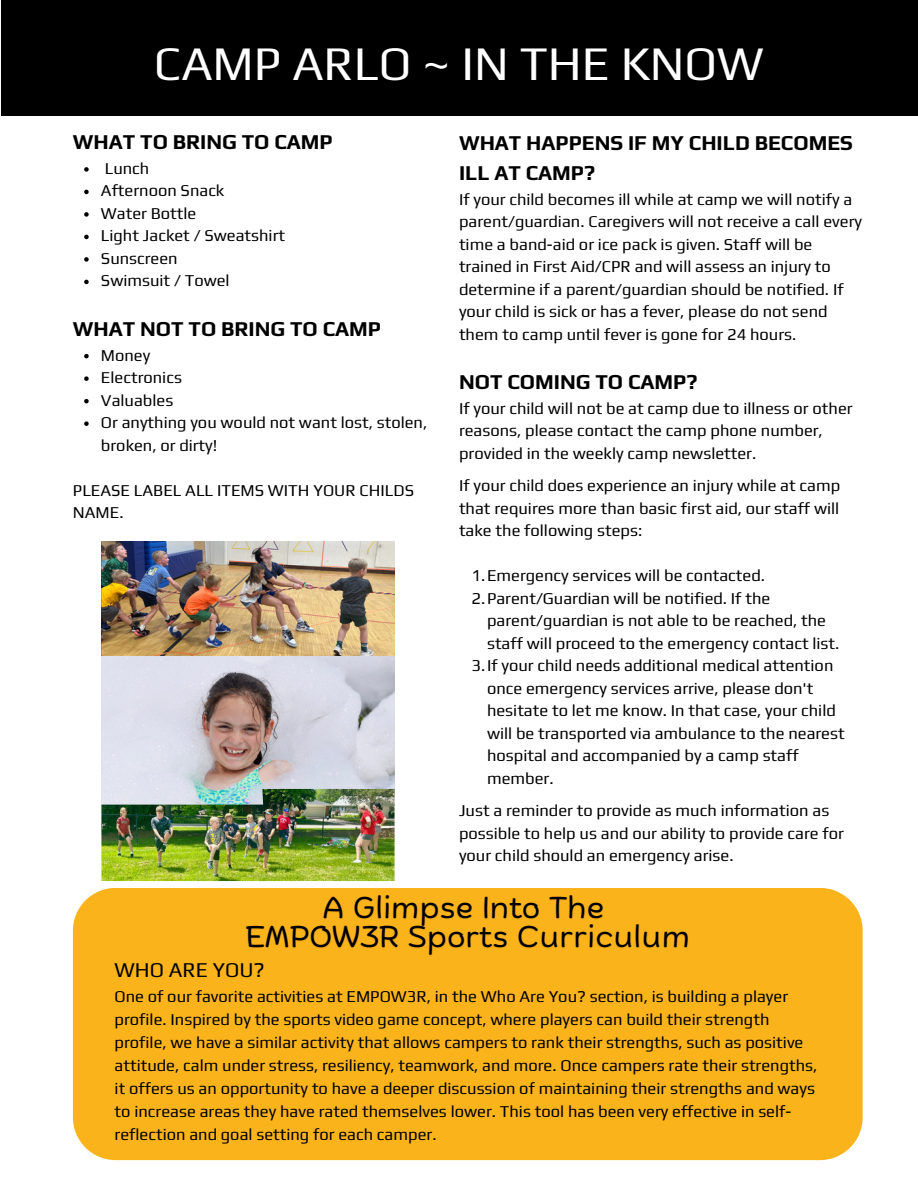
<style>
.page{position:relative;width:918px;height:1188px;background:#fff}
.page>*{position:absolute;margin:0;border:0;box-sizing:border-box;transform-origin:0 0}
.t1{font:48px "Play";color:#fff}
.t2{font:30px "Biski";color:#000}
.t3{font:700 21px/29.4px "Play";color:#000}
.t4{font:21px "Play";color:#000}
.t5{font:16.5px/22.5px "Play";color:#000}
</style>
<div class="page">
<div style="left:1px;top:0;width:917px;height:116px;background:#000"></div>
<img style="left:101px;top:542px;width:294px;height:114px">
<img style="left:101px;top:656px;width:294px;height:133px">
<img style="left:101px;top:789px;width:294px;height:92px">
<svg style="left:84px;top:167px;width:5px;height:5px"></svg>
<svg style="left:84px;top:190px;width:5px;height:4px"></svg>
<svg style="left:84px;top:212px;width:5px;height:5px"></svg>
<svg style="left:84px;top:235px;width:5px;height:4px"></svg>
<svg style="left:84px;top:257px;width:5px;height:5px"></svg>
<svg style="left:84px;top:280px;width:5px;height:4px"></svg>
<svg style="left:84px;top:354px;width:5px;height:4px"></svg>
<svg style="left:84px;top:376px;width:5px;height:5px"></svg>
<svg style="left:84px;top:399px;width:5px;height:4px"></svg>
<svg style="left:84px;top:421px;width:5px;height:5px"></svg>
<div style="left:73px;top:888px;width:790px;height:272px;background:#fab31b"></div>
<h1 class="t1" style="left:154px;top:35px;width:611px">CAMP ARLO ~ IN THE KNOW</h1>
<h3 class="t3" style="left:73px;top:127px;width:261px">WHAT TO BRING TO CAMP</h3>
<p class="t5" style="left:105px;top:157px;width:46px">Lunch</p>
<p class="t5" style="left:101px;top:179px;width:125px">Afternoon Snack</p>
<p class="t5" style="left:101px;top:202px;width:97px">Water Bottle</p>
<p class="t5" style="left:101px;top:224px;width:186px">Light Jacket / Sweatshirt</p>
<p class="t5" style="left:101px;top:247px;width:78px">Sunscreen</p>
<p class="t5" style="left:101px;top:269px;width:130px">Swimsuit / Towel</p>
<h3 class="t3" style="left:73px;top:314px;width:310px">WHAT NOT TO BRING TO CAMP</h3>
<p class="t5" style="left:101px;top:344px;width:51px">Money</p>
<p class="t5" style="left:101px;top:366px;width:82px">Electronics</p>
<p class="t5" style="left:101px;top:389px;width:74px">Valuables</p>
<p class="t5" style="left:101px;top:411px;width:328px">Or anything you would not want lost, stolen, broken, or dirty!</p>
<h4 class="t5" style="left:73px;top:479px;width:343px">PLEASE LABEL ALL ITEMS WITH YOUR CHILDS<br>NAME.</h4>
<p class="t3" style="left:459px;top:128px;width:395px">WHAT HAPPENS IF MY CHILD BECOMES<br>ILL AT CAMP?</p>
<p class="t5" style="left:459px;top:187px;width:405px">If your child becomes ill while at camp we will notify a parent/guardian. Caregivers will not receive a call every time a band-aid or ice pack is given. Staff will be trained in First Aid/CPR and will assess an injury to determine if a parent/guardian should be notified. If your child is sick or has a fever, please do not send them to camp until fever is gone for 24 hours.</p>
<p class="t3" style="left:459px;top:367px;width:240px">NOT COMING TO CAMP?</p>
<p class="t5" style="left:459px;top:397px;width:395px">If your child will not be at camp due to illness or other reasons, please contact the camp phone number, provided in the weekly camp newsletter.</p>
<p class="t5" style="left:459px;top:474px;width:383px;text-align:justify">If your child does experience an injury while at camp that requires more than basic first aid, our staff will take the following steps:</p>
<p class="t5" style="left:472px;top:564px;width:295px">1.Emergency services will be contacted.</p>
<p class="t5" style="left:472px;top:587px;width:300px">2.Parent/Guardian will be notified. If the</p>
<p class="t5" style="left:487px;top:609px;width:341px">parent/guardian is not able to be reached, the</p>
<p class="t5" style="left:487px;top:632px;width:354px">staff will proceed to the emergency contact list.</p>
<p class="t5" style="left:472px;top:654px;width:363px">3.If your child needs additional medical attention</p>
<p class="t5" style="left:487px;top:677px;width:328px">once emergency services arrive, please don't</p>
<p class="t5" style="left:487px;top:699px;width:350px">hesitate to let me know. In that case, your child</p>
<p class="t5" style="left:487px;top:722px;width:359px">will be transported via ambulance to the nearest</p>
<p class="t5" style="left:487px;top:744px;width:313px">hospital and accompanied by a camp staff</p>
<p class="t5" style="left:487px;top:767px;width:68px">member.</p>
<p class="t5" style="left:459px;top:799px;width:386px">Just a reminder to provide as much information as possible to help us and our ability to provide care for your child should an emergency arise.</p>
<h2 class="t2" style="left:322px;top:895px;width:284px">A Glimpse Into The</h2>
<p class="t2" style="left:246px;top:924px;width:446px">EMPOW3R Sports Curriculum</p>
<p class="t4" style="left:115px;top:957px;width:152px">WHO ARE YOU?</p>
<p class="t5" style="left:115px;top:984px;width:704px;line-height:23px">One of our favorite activities at EMPOW3R, in the Who Are You? section, is building a player profile. Inspired by the sports video game concept, where players can build their strength profile, we have a similar activity that allows campers to rank their strengths, such as positive attitude, calm under stress, resiliency, teamwork, and more. Once campers rate their strengths, it offers us an opportunity to have a deeper discussion of maintaining their strengths and ways to increase areas they have rated themselves lower. This tool has been very effective in self&shy;reflection and goal setting for each camper.</p>
</div>
